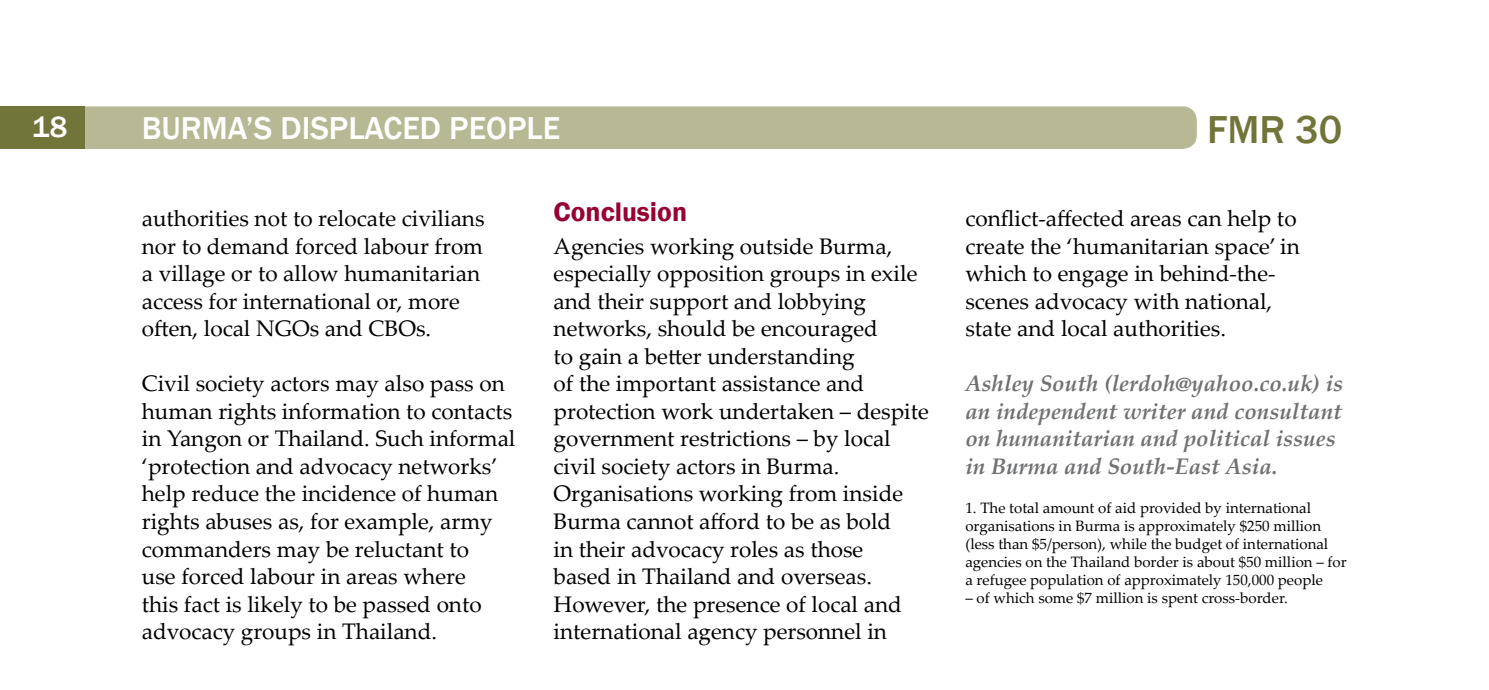
<style>
.page{position:relative;width:1489px;height:690px;background:#fff}
.page>*{position:absolute;margin:0;border:0;box-sizing:border-box;transform-origin:0 0}
.t1{font:500 40px "Franklin Gothic";color:#717539}
.t2{font:500 32.5px "Franklin Gothic";color:#fff}
.t3{font:500 30px "Franklin Gothic";color:#fff}
.t4{font:600 27.5px "Franklin Gothic";color:#970232}
.t5{font:22.5px/27.5px "Palatino Linotype";color:#000}
.t6{font:italic 700 22.5px/27.5px "Palatino Linotype";color:#707173}
.t7{font:15px/18px "Palatino Linotype";color:#000}
</style>
<div class="page">
<div style="left:85px;top:106px;width:1111px;height:43px;background:#b6b993"></div>
<div style="left:0;top:106px;width:85px;height:43px;background:#717539"></div>
<h3 class="t3" style="left:32px;top:109px;width:35px">18</h3>
<h2 class="t2" style="left:142px;top:108px;width:42px">BURMA</h2>
<h2 class="t2" style="left:246px;top:108px;width:52px">’S DISP</h2>
<h2 class="t2" style="left:348px;top:108px;width:36px">LACED</h2>
<h2 class="t2" style="left:449px;top:108px;width:20px">PEOP</h2>
<h2 class="t2" style="left:526px;top:108px;width:32px">LE</h2>
<h1 class="t1" style="left:1206px;top:104px;width:136px">FMR 30</h1>
<p class="t5" style="left:142px;top:204px;width:344px">authorities not to relocate civilians nor to demand forced labour from a village or to allow humanitarian access for international or, more often, local NGOs and CBOs.</p>
<p class="t5" style="left:142px;top:369px;width:375px">Civil society actors may also pass on human rights information to contacts in Yangon or Thailand. Such informal ‘protection and advocacy networks’ help reduce the incidence of human rights abuses as, for example, army commanders may be reluctant to<br>use forced labour in areas where<br>this fact is likely to be passed onto advocacy groups in Thailand.</p>
<p class="t4" style="left:553px;top:195px;width:135px">Conclusion</p>
<p class="t5" style="left:553px;top:231px;width:377px">Agencies working outside Burma, especially opposition groups in exile and their support and lobbying networks, should be encouraged<br>to gain a better understanding<br>of the important assistance and protection work undertaken – despite government restrictions – by local civil society actors in Burma.<br>Organisations working from inside Burma cannot afford to be as bold<br>in their advocacy roles as those<br>based in Thailand and overseas.<br>However, the presence of local and international agency personnel in</p>
<p class="t5" style="left:965px;top:204px;width:336px">conflict-affected areas can help to create the ‘humanitarian space’ in which to engage in behind-the&shy;scenes advocacy with national, state and local authorities.</p>
<p class="t6" style="left:965px;top:369px;width:379px">Ashley South (lerdoh@yahoo.co.uk) is an independent writer and consultant on humanitarian and political issues in Burma and South-East Asia.</p>
<p class="t7" style="left:965px;top:498px;width:383px">1. The total amount of aid provided by international organisations in Burma is approximately $250 million (less than $5/person), while the budget of international agencies on the Thailand border is about $50 million – for a refugee population of approximately 150,000 people</p>
<p class="t7" style="left:965px;top:588px;width:324px">– of which some $7 million is spent cross-border.</p>
</div>
